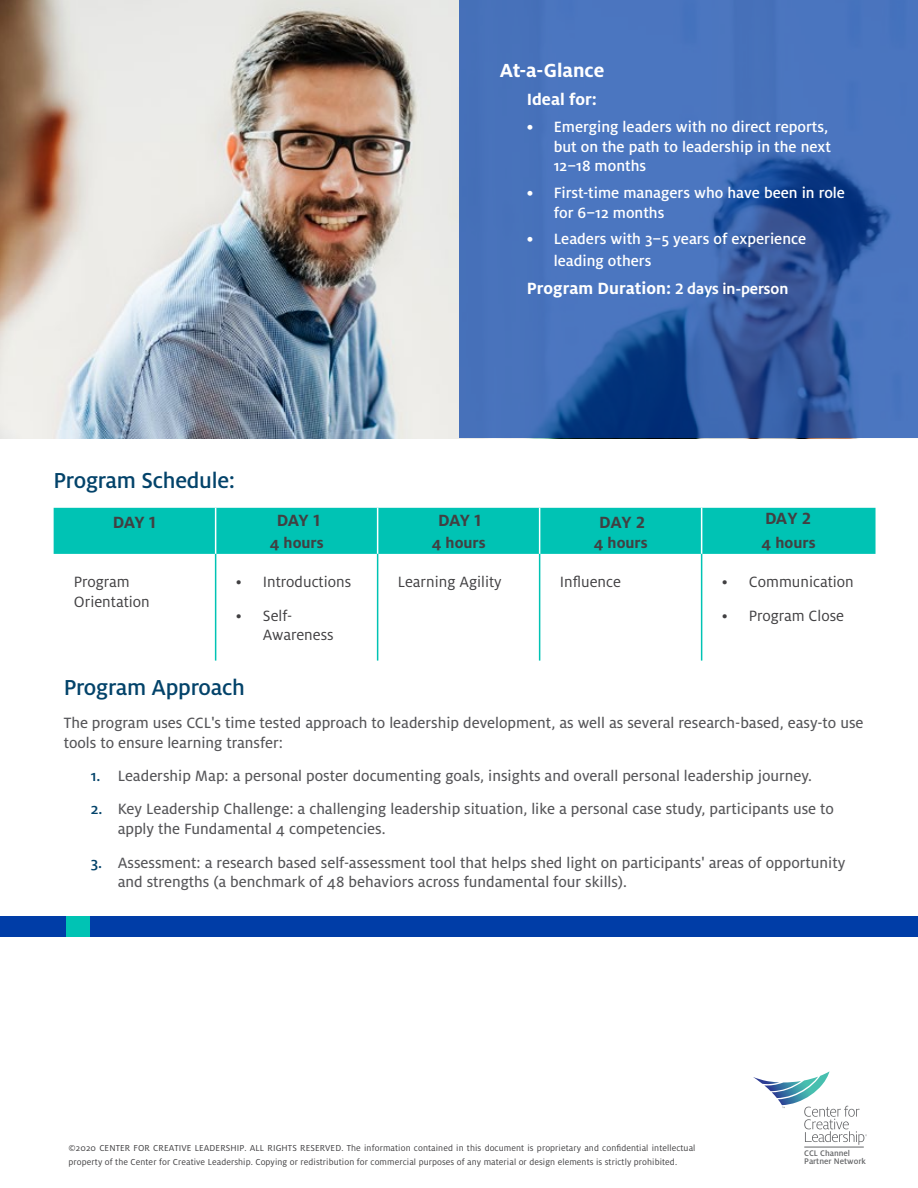
<style>
.page{position:relative;width:918px;height:1188px;background:#fff}
.page>*{position:absolute;margin:0;border:0;box-sizing:border-box;transform-origin:0 0}
.t1{font:500 24px "Milo Pro";letter-spacing:-.01em;color:#03436a}
.t2{font:700 21px "Milo Pro";color:#fff}
.t3{font:700 18px "Milo Pro";color:#fff}
.t4{font:700 18px "Milo Pro";letter-spacing:-.035em;color:#414042}
.t5{font:16.5px/19.8px "Milo Pro Text";color:#565659}
.t6{font:500 16.5px/19.8px "Milo Pro";color:#fff}
.t7{font:16.5px/19.8px "Milo Pro";color:#414042}
.t8{font:700 16.5px "Milo Pro";color:#414042}
.t9{font:9.6px/13.2px "Milo Pro";letter-spacing:.01em;color:#414042}
.t10{font:500 9px/8.1px "Milo Pro";color:#636466}
.s1{font-family:"Adobe Clean";font-stretch:semi-condensed;font-size:16.5px}
.s2{font-family:"Milo Pro";font-weight:500;color:#03436a}
</style>
<div class="page">
<img style="left:0;top:0;width:459px;height:438px">
<div style="left:54px;top:508px;width:822px;height:46px;background:#00c3b4"></div>
<hr style="left:215px;top:508px;width:1px;height:46px;background:#fff">
<hr style="left:377px;top:508px;width:1px;height:46px;background:#fff">
<hr style="left:539px;top:508px;width:1px;height:46px;background:#fff">
<hr style="left:701px;top:508px;width:1px;height:46px;background:#fff">
<hr style="left:215px;top:554px;width:1px;height:107px;background:#00c3b4">
<hr style="left:377px;top:554px;width:1px;height:107px;background:#00c3b4">
<hr style="left:539px;top:554px;width:1px;height:107px;background:#00c3b4">
<hr style="left:701px;top:554px;width:1px;height:107px;background:#00c3b4">
<div style="left:0;top:917px;width:918px;height:20px;background:#003da7"></div>
<div style="left:66px;top:917px;width:24px;height:20px;background:#00c3b4"></div>
<svg style="left:459px;top:0;width:459px;height:438px;background:#3f69b2"></svg>
<svg style="left:753px;top:1071px;width:114px;height:74px"></svg>
<hr style="left:804px;top:1147px;width:60px;height:1px;background:#636466">
<p class="t2" style="left:500px;top:58px;width:106px">At-a-Glance</p>
<p class="t3" style="left:527px;top:89px;width:72px">Ideal for:</p>
<p class="t6" style="left:554px;top:117px;width:279px;text-indent:-27px">• Emerging leaders with no direct reports, but on the path to leadership in the next<br>12–18 months</p>
<p class="t6" style="left:554px;top:183px;width:293px;text-indent:-27px">• First-time managers who have been in role for 6–12 months</p>
<p class="t6" style="left:554px;top:228px;width:254px;line-height:21.6px;text-indent:-27px">• Leaders with 3–5 years of experience leading others</p>
<p class="t3" style="left:527px;top:278px;width:263px">Program Duration: <span class="s1">2 days in-person</span></p>
<h1 class="t1" style="left:54px;top:467px;width:183px">Program Schedule:</h1>
<p class="t4" style="left:113px;top:512px;width:45px">DAY 1</p>
<p class="t4" style="left:765px;top:508px;width:47px">DAY 2</p>
<p class="t8" style="left:270px;top:533px;width:55px">4 hours</p>
<p class="t8" style="left:432px;top:533px;width:55px">4 hours</p>
<p class="t8" style="left:594px;top:533px;width:55px">4 hours</p>
<p class="t8" style="left:762px;top:533px;width:55px">4 hours</p>
<p class="t7" style="left:74px;top:572px;width:77px">Program<br>Orientation</p>
<p class="t7" style="left:236px;top:572px;width:117px">• Introductions</p>
<p class="t7" style="left:263px;top:606px;width:72px;text-indent:-27px">• Self-<br>Awareness</p>
<p class="t4" style="left:277px;top:510px;width:45px">DAY 1</p>
<p class="t4" style="left:438px;top:510px;width:45px">DAY 1</p>
<p class="t4" style="left:599px;top:512px;width:47px">DAY 2</p>
<p class="t7" style="left:398px;top:572px;width:105px">Learning Agility</p>
<p class="t7" style="left:560px;top:572px;width:63px">Influence</p>
<p class="t7" style="left:722px;top:572px;width:133px">• Communication</p>
<p class="t7" style="left:722px;top:606px;width:124px">• Program Close</p>
<h1 class="t1" style="left:64px;top:674px;width:183px">Program Approach</h1>
<p class="t5" style="left:64px;top:713px;width:801px">The program uses CCL's time tested approach to leadership development, as well as several research-based, easy-to use tools to ensure learning transfer:</p>
<p class="t5" style="left:91px;top:766px;width:723px"><span class="s2">1.</span> Leadership Map: a personal poster documenting goals, insights and overall personal leadership journey.</p>
<p class="t5" style="left:118px;top:799px;width:718px;text-indent:-27px"><span class="s2">2.</span> Key Leadership Challenge: a challenging leadership situation, like a personal case study, participants use to apply the Fundamental 4 competencies.</p>
<p class="t5" style="left:118px;top:853px;width:729px;text-indent:-27px"><span class="s2">3.</span> Assessment: a research based self-assessment tool that helps shed light on participants' areas of opportunity and strengths (a benchmark of 48 behaviors across fundamental four skills).</p>
<p class="t9" style="left:69px;top:1142px;width:628px">©2020 CENTER FOR CREATIVE LEADERSHIP. ALL RIGHTS RESERVED. The information contained in this document is proprietary and confidential intellectual property of the Center for Creative Leadership. Copying or redistribution for commercial purposes of any material or design elements is strictly prohibited.</p>
<p class="t10" style="left:804px;top:1150px;width:63px">CCL Channel<br>Partner Network</p>
</div>
